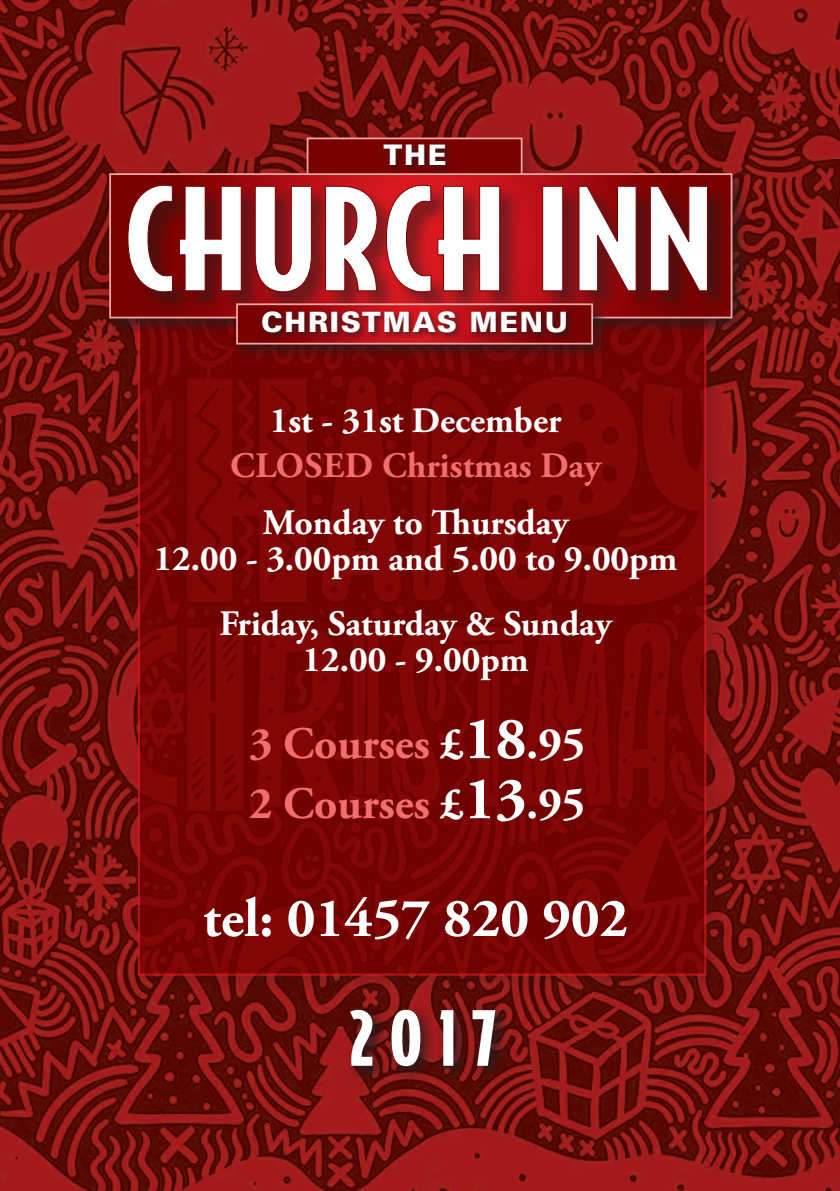
<style>
.page{position:relative;width:840px;height:1191px;background:#fff}
.page>*{position:absolute;margin:0;border:0;box-sizing:border-box;transform-origin:0 0}
.t1{font:900 72px "Bodega Sans";color:#fff}
.t2{font:700 55px "Adobe Garamond Pro";color:#fff}
.t3{font:700 45px "Adobe Garamond Pro";color:#f26e6d}
.t4{font:700 35.8px/36px "Adobe Garamond Pro";color:#fff;text-align:center}
.t5{font:700 35.8px/45px "Adobe Garamond Pro";color:#f26e6d;text-align:center}
.t6{font:900 28.4px "Univers LT Std";color:#fff}
.t7{font:900 28px "Univers LT Std";letter-spacing:.06em;color:#fff}
.s1{color:#fff}
.s2{font-size:60px;color:#fff}
</style>
<div class="page">
<img style="left:0;top:0;width:839px;height:1191px">
<div style="left:132px;top:200px;width:590px;height:792px;background:#231f20;opacity:.25"></div>
<div style="left:138px;top:205px;width:568px;height:770px;background:#790100;border:2px solid #d9181f"></div>
<div style="left:301px;top:132px;width:238px;height:218px;background:#231f20;opacity:.25"></div>
<div style="left:306px;top:137px;width:216px;height:197px;background:#790100;border:2px solid #f8a8a4"></div>
<div style="left:380px;top:142px;width:74px;height:32px;background:#231f20;opacity:.75"></div>
<div style="left:104px;top:168px;width:644px;height:167px;background:#231f20;opacity:.75"></div>
<svg style="left:112px;top:176px;width:617px;height:139px;background:#98070a"></svg>
<div style="left:109px;top:173px;width:623px;height:145px;border:2px solid #f8a8a4"></div>
<div style="left:127px;top:184px;width:604px;height:131px;background:#231f20;opacity:.51"></div>
<svg style="left:127px;top:185px;width:580px;height:107px;background:#c48688"></svg>
<div style="left:231px;top:298px;width:378px;height:63px;background:#231f20;opacity:.75"></div>
<svg style="left:239px;top:306px;width:350px;height:35px"></svg>
<div style="left:236px;top:303px;width:356px;height:41px;border:2px solid #f8a8a4"></div>
<div style="left:259px;top:308px;width:315px;height:33px;background:#231f20;opacity:.75"></div>
<svg style="left:345px;top:1002px;width:167px;height:81px;background:#621412"></svg>
<p class="t6" style="left:383px;top:137px;width:65px">THE</p>
<p class="t7" style="left:261px;top:304px;width:308px">CHRISTMAS MENU</p>
<p class="t5" style="left:230px;top:399px;width:372px"><span class="s1">1st - 31st December<br></span>CLOSED Christmas Day</p>
<p class="t4" style="left:154px;top:505px;width:525px">Monday to Thursday<br>12.00 - 3.00pm and 5.00 to 9.00pm</p>
<p class="t4" style="left:219px;top:606px;width:394px">Friday, Saturday &amp; Sunday<br>12.00 - 9.00pm</p>
<p class="t3" style="left:249px;top:717px;width:337px">3 Courses <span class="s1">£</span><span class="s2">18</span><span class="s1">.95</span></p>
<p class="t3" style="left:249px;top:777px;width:337px">2 Courses <span class="s1">£</span><span class="s2">13</span><span class="s1">.95</span></p>
<p class="t2" style="left:203px;top:886px;width:426px">tel: 01457 820 902</p>
<p class="t1" style="left:349px;top:991px;width:148px">2017</p>
</div>
